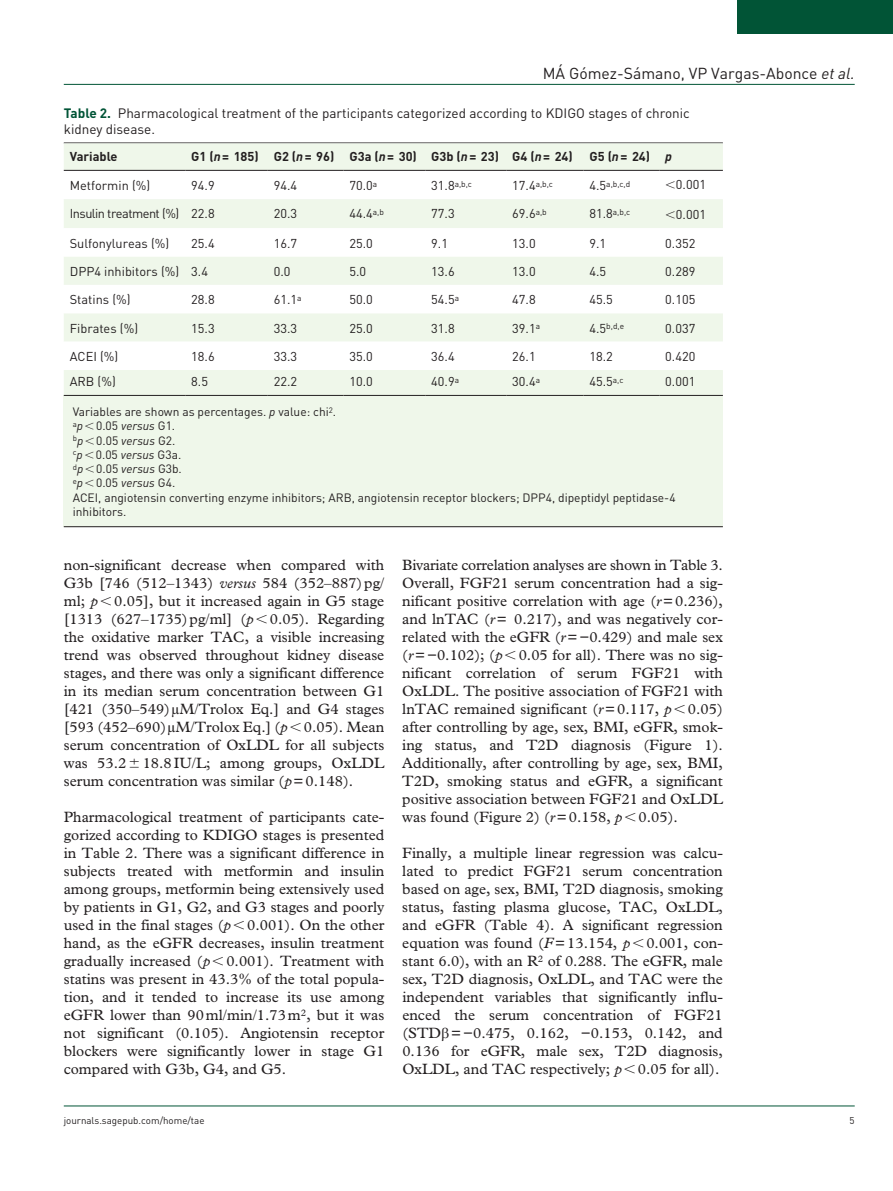
<style>
.page{position:relative;width:893px;height:1191px;background:#fff}
.page>*{position:absolute;margin:0;border:0;box-sizing:border-box;transform-origin:0 0}
.t1{font:15.75px "DIN";color:#231f20}
.t2{font:15px/18px "Plantin Std";color:#231f20;text-align:justify}
.t3{font:13.5px/15.8px "DIN";color:#231f20}
.t4{font:12.75px "DIN";color:#231f20}
.t5{font:700 12.75px "DIN";color:#231f20}
.t6{font:12.75px "DIN";letter-spacing:-.04em;color:#231f20}
.t7{font:12px/14.2px "DIN";color:#231f20}
.t8{font:9.75px "DIN";color:#231f20}
.t9{font:8.25px "DIN";color:#231f20}
.s1{font-style:italic}
.s2{font-weight:700;color:#015436}
.s3{font-size:12.75px}
</style>
<div class="page">
<hr style="left:64px;top:84px;width:791px;height:1px;background:#015436">
<hr style="left:64px;top:1105px;width:791px;height:1px;background:#015436">
<div style="left:738px;top:0;width:155px;height:34px;background:#015436"></div>
<div style="left:64px;top:395px;width:659px;height:132px;background:#eff7ea"></div>
<hr style="left:64px;top:526px;width:659px;height:1px;background:#231f20">
<div style="left:64px;top:143px;width:659px;height:252px;background:#eff7ea"></div>
<svg style="left:64px;top:171px;width:659px;height:199px"></svg>
<hr style="left:64px;top:170px;width:121px;height:1px;background:#231f20">
<hr style="left:185px;top:170px;width:83px;height:1px;background:#231f20">
<hr style="left:268px;top:170px;width:76px;height:1px;background:#231f20">
<hr style="left:344px;top:170px;width:81px;height:1px;background:#231f20">
<hr style="left:425px;top:170px;width:81px;height:1px;background:#231f20">
<hr style="left:506px;top:170px;width:78px;height:1px;background:#231f20">
<hr style="left:584px;top:170px;width:75px;height:1px;background:#231f20">
<hr style="left:659px;top:170px;width:64px;height:1px;background:#231f20">
<hr style="left:64px;top:395px;width:121px;height:1px;background:#231f20">
<hr style="left:185px;top:395px;width:83px;height:1px;background:#231f20">
<hr style="left:268px;top:395px;width:76px;height:1px;background:#231f20">
<hr style="left:344px;top:395px;width:81px;height:1px;background:#231f20">
<hr style="left:425px;top:395px;width:81px;height:1px;background:#231f20">
<hr style="left:506px;top:395px;width:78px;height:1px;background:#231f20">
<hr style="left:584px;top:395px;width:75px;height:1px;background:#231f20">
<hr style="left:659px;top:395px;width:64px;height:1px;background:#231f20">
<svg style="left:666px;top:181px;width:9px;height:8px"></svg>
<svg style="left:666px;top:211px;width:9px;height:8px"></svg>
<p class="t1" style="left:543px;top:63px;width:313px">MÁ Gómez-Sámano, VP Vargas-Abonce <span class="s1">et al.</span></p>
<p class="t3" style="left:64px;top:105px;width:628px"><span class="s2">Table 2.</span> Pharmacological treatment of the participants categorized according to KDIGO stages of chronic kidney disease.</p>
<p class="t5" style="left:70px;top:148px;width:49px">Variable</p>
<p class="t5" style="left:191px;top:148px;width:383px">G1 (<span class="s1">n</span>= 185) G2 (<span class="s1">n</span>= 96) G3a (<span class="s1">n</span>= 30) G3b (<span class="s1">n</span>= 23) G4 (<span class="s1">n</span>= 24)</p>
<p class="t5" style="left:590px;top:148px;width:84px">G5 (<span class="s1">n</span>= 24) <span class="s1">p</span></p>
<p class="t4" style="left:70px;top:177px;width:82px">Metformin (%)</p>
<p class="t4" style="left:191px;top:177px;width:25px">94.9</p>
<p class="t4" style="left:274px;top:177px;width:25px">94.4</p>
<p class="t4" style="left:350px;top:177px;width:29px">70.0<sup>a</sup></p>
<p class="t9" style="left:431px;top:178px;width:42px"><span class="s3">31.8</span>a,b,c</p>
<p class="t9" style="left:512px;top:178px;width:42px"><span class="s3">17.4</span>a,b,c</p>
<p class="t9" style="left:590px;top:178px;width:42px"><span class="s3">4.5</span>a,b,c,d</p>
<p class="t4" style="left:676px;top:177px;width:32px">0.001</p>
<p class="t6" style="left:70px;top:206px;width:146px">Insulin treatment (%) 22.8</p>
<p class="t4" style="left:274px;top:206px;width:25px">20.3</p>
<p class="t4" style="left:349px;top:206px;width:36px">44.4<sup>a,b</sup></p>
<p class="t4" style="left:431px;top:206px;width:25px">77.3</p>
<p class="t4" style="left:512px;top:206px;width:36px">69.6<sup>a,b</sup></p>
<p class="t9" style="left:590px;top:207px;width:42px"><span class="s3">81.8</span>a,b,c</p>
<p class="t4" style="left:676px;top:206px;width:32px">0.001</p>
<p class="t4" style="left:70px;top:235px;width:101px">Sulfonylureas (%)</p>
<p class="t4" style="left:191px;top:235px;width:25px">25.4</p>
<p class="t4" style="left:274px;top:235px;width:25px">16.7</p>
<p class="t4" style="left:349px;top:235px;width:25px">25.0</p>
<p class="t4" style="left:431px;top:235px;width:18px">9.1</p>
<p class="t4" style="left:512px;top:235px;width:25px">13.0</p>
<p class="t4" style="left:590px;top:235px;width:18px">9.1</p>
<p class="t4" style="left:665px;top:235px;width:32px">0.352</p>
<p class="t4" style="left:70px;top:263px;width:140px">DPP4 inhibitors (%) 3.4</p>
<p class="t4" style="left:274px;top:263px;width:18px">0.0</p>
<p class="t4" style="left:349px;top:263px;width:18px">5.0</p>
<p class="t4" style="left:431px;top:263px;width:25px">13.6</p>
<p class="t4" style="left:512px;top:263px;width:25px">13.0</p>
<p class="t4" style="left:590px;top:263px;width:18px">4.5</p>
<p class="t4" style="left:665px;top:263px;width:32px">0.289</p>
<p class="t4" style="left:70px;top:292px;width:62px">Statins (%)</p>
<p class="t4" style="left:191px;top:292px;width:25px">28.8</p>
<p class="t4" style="left:274px;top:292px;width:29px">61.1<sup>a</sup></p>
<p class="t4" style="left:350px;top:292px;width:25px">50.0</p>
<p class="t4" style="left:431px;top:292px;width:29px">54.5<sup>a</sup></p>
<p class="t4" style="left:512px;top:292px;width:25px">47.8</p>
<p class="t4" style="left:590px;top:292px;width:25px">45.5</p>
<p class="t4" style="left:665px;top:292px;width:32px">0.105</p>
<p class="t4" style="left:70px;top:320px;width:70px">Fibrates (%)</p>
<p class="t4" style="left:191px;top:320px;width:25px">15.3</p>
<p class="t4" style="left:274px;top:320px;width:25px">33.3</p>
<p class="t4" style="left:349px;top:320px;width:25px">25.0</p>
<p class="t4" style="left:431px;top:320px;width:25px">31.8</p>
<p class="t4" style="left:512px;top:320px;width:29px">39.1<sup>a</sup></p>
<p class="t9" style="left:590px;top:321px;width:36px"><span class="s3">4.5</span>b,d,e</p>
<p class="t4" style="left:665px;top:320px;width:32px">0.037</p>
<p class="t4" style="left:70px;top:348px;width:50px">ACEI (%)</p>
<p class="t4" style="left:191px;top:348px;width:25px">18.6</p>
<p class="t4" style="left:274px;top:348px;width:25px">33.3</p>
<p class="t4" style="left:349px;top:348px;width:25px">35.0</p>
<p class="t4" style="left:431px;top:348px;width:25px">36.4</p>
<p class="t4" style="left:512px;top:348px;width:25px">26.1</p>
<p class="t4" style="left:590px;top:348px;width:25px">18.2</p>
<p class="t4" style="left:665px;top:348px;width:32px">0.420</p>
<p class="t4" style="left:70px;top:374px;width:48px">ARB (%)</p>
<p class="t4" style="left:191px;top:374px;width:18px">8.5</p>
<p class="t4" style="left:274px;top:374px;width:25px">22.2</p>
<p class="t4" style="left:349px;top:374px;width:25px">10.0</p>
<p class="t4" style="left:431px;top:374px;width:29px">40.9<sup>a</sup></p>
<p class="t4" style="left:512px;top:374px;width:29px">30.4<sup>a</sup></p>
<p class="t4" style="left:590px;top:374px;width:36px">45.5<sup>a,c</sup></p>
<p class="t4" style="left:665px;top:374px;width:32px">0.001</p>
<p class="t7" style="left:73px;top:404px;width:604px">Variables are shown as percentages. <span class="s1">p</span> value: chi<sup>2</sup>.<br><sup>a</sup><span class="s1">p</span> 0.05 <span class="s1">versus</span> G1.<br><sup>b</sup><span class="s1">p</span> 0.05 <span class="s1">versus</span> G2.<br><sup>c</sup><span class="s1">p</span> 0.05 <span class="s1">versus</span> G3a.<br><sup>d</sup><span class="s1">p</span> 0.05 <span class="s1">versus</span> G3b.<br><sup>e</sup><span class="s1">p</span> 0.05 <span class="s1">versus</span> G4.<br>ACEI, angiotensin converting enzyme inhibitors; ARB, angiotensin receptor blockers; DPP4, dipeptidyl peptidase-4 inhibitors.</p>
<p class="t2" style="left:64px;top:556px;width:322px">non-significant decrease when compared with G3b [746 (512–1343) <span class="s1">versus</span> 584 (352–887)pg/ ml; <span class="s1">p</span> 0.05], but it increased again in G5 stage [1313 (627–1735)pg/ml] (<span class="s1">p</span> 0.05). Regarding the oxidative marker TAC, a visible increasing trend was observed throughout kidney disease stages, and there was only a significant difference in its median serum concentration between G1 [421 (350–549)µM/Trolox Eq.] and G4 stages [593 (452–690) µM/Trolox Eq.] (<span class="s1">p</span> 0.05). Mean serum concentration of OxLDL for all subjects was 53.2 18.8IU/L; among groups, OxLDL serum concentration was similar (<span class="s1">p</span>=0.148).</p>
<p class="t2" style="left:64px;top:808px;width:322px">Pharmacological treatment of participants cate&shy;gorized according to KDIGO stages is presented in Table 2. There was a significant difference in subjects treated with metformin and insulin among groups, metformin being extensively used by patients in G1, G2, and G3 stages and poorly used in the final stages (<span class="s1">p</span> 0.001). On the other hand, as the eGFR decreases, insulin treatment gradually increased (<span class="s1">p</span> 0.001). Treatment with statins was present in 43.3% of the total popula&shy;tion, and it tended to increase its use among eGFR lower than 90ml/min/1.73m<sup>2</sup>, but it was not significant (0.105). Angiotensin receptor blockers were significantly lower in stage G1 compared with G3b, G4, and G5.</p>
<p class="t2" style="left:402px;top:556px;width:322px">Bivariate correlation analyses are shown in Table 3.<br>Overall, FGF21 serum concentration had a sig&shy;nificant positive correlation with age (<span class="s1">r</span>=0.236), and lnTAC (<span class="s1">r</span>= 0.217), and was negatively cor&shy;related with the eGFR (<span class="s1">r</span>=−0.429) and male sex (<span class="s1">r</span>=−0.102); (<span class="s1">p</span> 0.05 for all). There was no sig&shy;nificant correlation of serum FGF21 with OxLDL. The positive association of FGF21 with lnTAC remained significant (<span class="s1">r</span>=0.117, <span class="s1">p</span> 0.05) after controlling by age, sex, BMI, eGFR, smok&shy;ing status, and T2D diagnosis (Figure 1).<br>Additionally, after controlling by age, sex, BMI, T2D, smoking status and eGFR, a significant positive association between FGF21 and OxLDL was found (Figure 2) (<span class="s1">r</span>=0.158, <span class="s1">p</span> 0.05).</p>
<p class="t2" style="left:402px;top:844px;width:322px">Finally, a multiple linear regression was calcu&shy;lated to predict FGF21 serum concentration based on age, sex, BMI, T2D diagnosis, smoking status, fasting plasma glucose, TAC, OxLDL, and eGFR (Table 4). A significant regression equation was found (<span class="s1">F</span>=13.154, <span class="s1">p</span> 0.001, con&shy;stant 6.0), with an R<sup>2</sup> of 0.288. The eGFR, male sex, T2D diagnosis, OxLDL, and TAC were the independent variables that significantly influ&shy;enced the serum concentration of FGF21 (STD =−0.475, 0.162, −0.153, 0.142, and 0.136 for eGFR, male sex, T2D diagnosis, OxLDL, and TAC respectively; <span class="s1">p</span> 0.05 for all).</p>
<p class="t8" style="left:64px;top:1114px;width:142px">journals.sagepub.com/home/tae</p>
<p class="t8" style="left:850px;top:1114px;width:7px">5</p>
</div>
